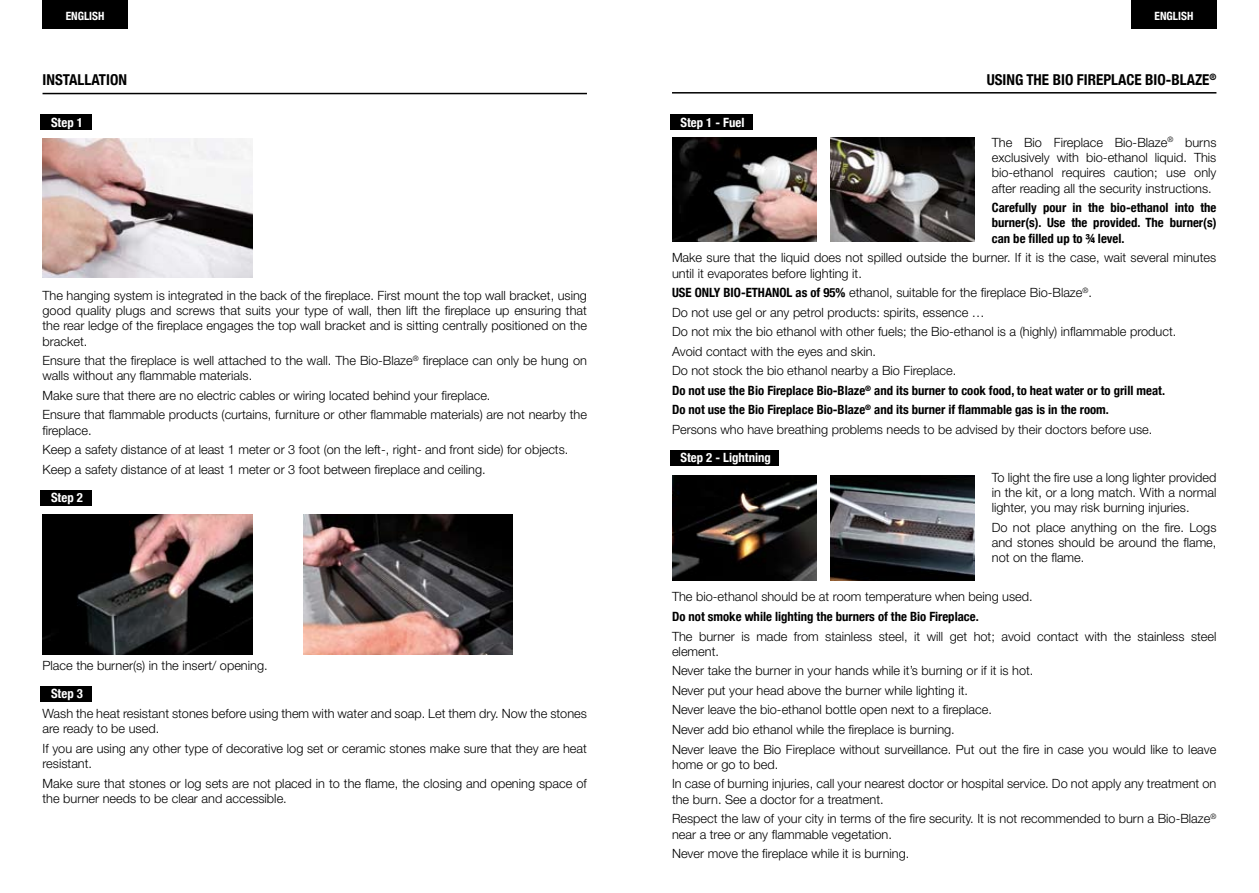
<style>
.page{position:relative;width:1259px;height:893px;background:#fff}
.page>*{position:absolute;margin:0;border:0;box-sizing:border-box;transform-origin:0 0}
.t1{font:700 condensed 15px "Helvetica Neue";color:#000}
.t2{font:300 12.75px/19.5px "Helvetica Neue";color:#000}
.t3{font:700 condensed 12.75px/15.3px "Helvetica Neue";color:#000;text-align:justify}
.t4{font:700 condensed 12.75px "Helvetica Neue";color:#fff}
.t5{font:700 condensed 11.4px "Helvetica Neue";color:#fff}
.s1{font-weight:700;font-stretch:condensed}
</style>
<div class="page">
<div style="left:670px;top:450px;width:108px;height:16px;background:#000"></div>
<div style="left:670px;top:114px;width:82px;height:16px;background:#000"></div>
<div style="left:40px;top:490px;width:51px;height:15px;background:#000"></div>
<div style="left:40px;top:686px;width:51px;height:16px;background:#000"></div>
<div style="left:40px;top:114px;width:51px;height:16px;background:#000"></div>
<div style="left:43px;top:0;width:85px;height:28px;background:#000"></div>
<div style="left:1131px;top:0;width:85px;height:28px;background:#000"></div>
<hr style="left:672px;top:92px;width:544px;height:2px;background:#000">
<hr style="left:43px;top:93px;width:544px;height:1px;background:#000">
<img style="left:43px;top:138px;width:209px;height:140px">
<img style="left:43px;top:514px;width:209px;height:140px">
<img style="left:303px;top:514px;width:210px;height:140px">
<img style="left:672px;top:137px;width:144px;height:105px">
<img style="left:830px;top:137px;width:144px;height:105px">
<img style="left:672px;top:476px;width:144px;height:104px">
<img style="left:830px;top:476px;width:144px;height:104px">
<p class="t5" style="left:66px;top:9px;width:40px">EnGLISH</p>
<p class="t5" style="left:1154px;top:9px;width:40px">EnGLISH</p>
<p class="t1" style="left:43px;top:71px;width:86px">INSTALLATION</p>
<p class="t4" style="left:51px;top:115px;width:33px">Step 1</p>
<p class="t2" style="left:43px;top:287px;width:546px;line-height:15.3px;text-align:justify">The hanging system is integrated in the back of the fireplace. First mount the top wall bracket, using good quality plugs and screws that suits your type of wall, then lift the fireplace up ensuring that the rear ledge of the fireplace engages the top wall bracket and is sitting centrally positioned on the bracket.</p>
<p class="t2" style="left:43px;top:353px;width:546px;line-height:15.3px">Ensure that the fireplace is well attached to the wall. The Bio-Blaze<sup>®</sup> fireplace can only be hung on walls without any flammable materials.</p>
<p class="t2" style="left:43px;top:385px;width:546px">Make sure that there are no electric cables or wiring located behind your fireplace.<br>Ensure that flammable products (curtains, furniture or other flammable materials) are not nearby the</p>
<p class="t2" style="left:43px;top:420px;width:527px">fireplace.<br>Keep a safety distance of at least 1 meter or 3 foot (on the left-, right- and front side) for objects.<br>Keep a safety distance of at least 1 meter or 3 foot between fireplace and ceiling.</p>
<p class="t4" style="left:51px;top:490px;width:33px">Step 2</p>
<p class="t2" style="left:43px;top:656px;width:227px">Place the burner(s) in the insert/ opening.</p>
<p class="t4" style="left:51px;top:686px;width:33px">Step 3</p>
<p class="t2" style="left:43px;top:705px;width:546px;line-height:15.3px">Wash the heat resistant stones before using them with water and soap. Let them dry. Now the stones are ready to be used.</p>
<p class="t2" style="left:43px;top:740px;width:546px;line-height:15.3px">If you are using any other type of decorative log set or ceramic stones make sure that they are heat resistant.</p>
<p class="t2" style="left:43px;top:775px;width:546px;line-height:15.3px">Make sure that stones or log sets are not placed in to the flame, the closing and opening space of the burner needs to be clear and accessible.</p>
<p class="t4" style="left:680px;top:115px;width:65px">Step 1 - Fuel</p>
<p class="t1" style="left:986px;top:71px;width:231px">USING THE BIO FIREPLACE BIO-BLAZE<sup>®</sup></p>
<p class="t2" style="left:992px;top:134px;width:226px;line-height:15.3px;text-align:justify">The Bio Fireplace Bio-Blaze<sup>®</sup> burns exclusively with bio-ethanol liquid. This bio-ethanol requires caution; use only after reading all the security instructions.</p>
<p class="t3" style="left:992px;top:200px;width:226px">Carefully pour in the bio-ethanol into the burner(s). Use the provided. The burner(s) can be filled up to ¾ level.</p>
<p class="t2" style="left:672px;top:250px;width:546px;line-height:15.3px">Make sure that the liquid does not spilled outside the burner. If it is the case, wait several minutes until it evaporates before lighting it.</p>
<p class="t2" style="left:672px;top:282px;width:506px"><span class="s1">USE ONLY BIO-ETHANOL as of 95%</span> ethanol, suitable for the fireplace Bio-Blaze<sup>®</sup>.<br>Do not use gel or any petrol products: spirits, essence …<br>Do not mix the bio ethanol with other fuels; the Bio-ethanol is a (highly) inflammable product.<br>Avoid contact with the eyes and skin.<br>Do not stock the bio ethanol nearby a Bio Fireplace.<br><span class="s1">Do not use the Bio Fireplace Bio-Blaze</span><sup>®</sup> <span class="s1">and its burner to cook food, to heat water or to grill meat.<br>Do not use the Bio Fireplace Bio-Blaze</span><sup>®</sup> <span class="s1">and its burner if flammable gas is in the room.<br></span>Persons who have breathing problems needs to be advised by their doctors before use.</p>
<p class="t4" style="left:680px;top:450px;width:92px">Step 2 - Lightning</p>
<p class="t2" style="left:992px;top:469px;width:226px;line-height:15.3px;text-align:justify">To light the fire use a long lighter provided in the kit, or a long match. With a normal lighter, you may risk burning injuries.</p>
<p class="t2" style="left:992px;top:519px;width:226px;line-height:15.3px;text-align:justify">Do not place anything on the fire. Logs and stones should be around the flame, not on the flame.</p>
<p class="t2" style="left:672px;top:587px;width:362px">The bio-ethanol should be at room temperature when being used.</p>
<p class="t3" style="left:672px;top:609px;width:308px">Do not smoke while lighting the burners of the Bio Fireplace.</p>
<p class="t2" style="left:672px;top:628px;width:546px;line-height:15.3px">The burner is made from stainless steel, it will get hot; avoid contact with the stainless steel element.</p>
<p class="t2" style="left:672px;top:661px;width:546px">Never take the burner in your hands while it’s burning or if it is hot.<br>Never put your head above the burner while lighting it.<br>Never leave the bio-ethanol bottle open next to a fireplace.<br>Never add bio ethanol while the fireplace is burning.<br>Never leave the Bio Fireplace without surveillance. Put out the fire in case you would like to leave</p>
<p class="t2" style="left:672px;top:754px;width:546px">home or go to bed.<br>In case of burning injuries, call your nearest doctor or hospital service. Do not apply any treatment on</p>
<p class="t2" style="left:672px;top:789px;width:546px">the burn. See a doctor for a treatment.<br>Respect the law of your city in terms of the fire security. It is not recommended to burn a Bio-Blaze<sup>®</sup></p>
<p class="t2" style="left:672px;top:824px;width:239px">near a tree or any flammable vegetation.<br>Never move the fireplace while it is burning.</p>
</div>
